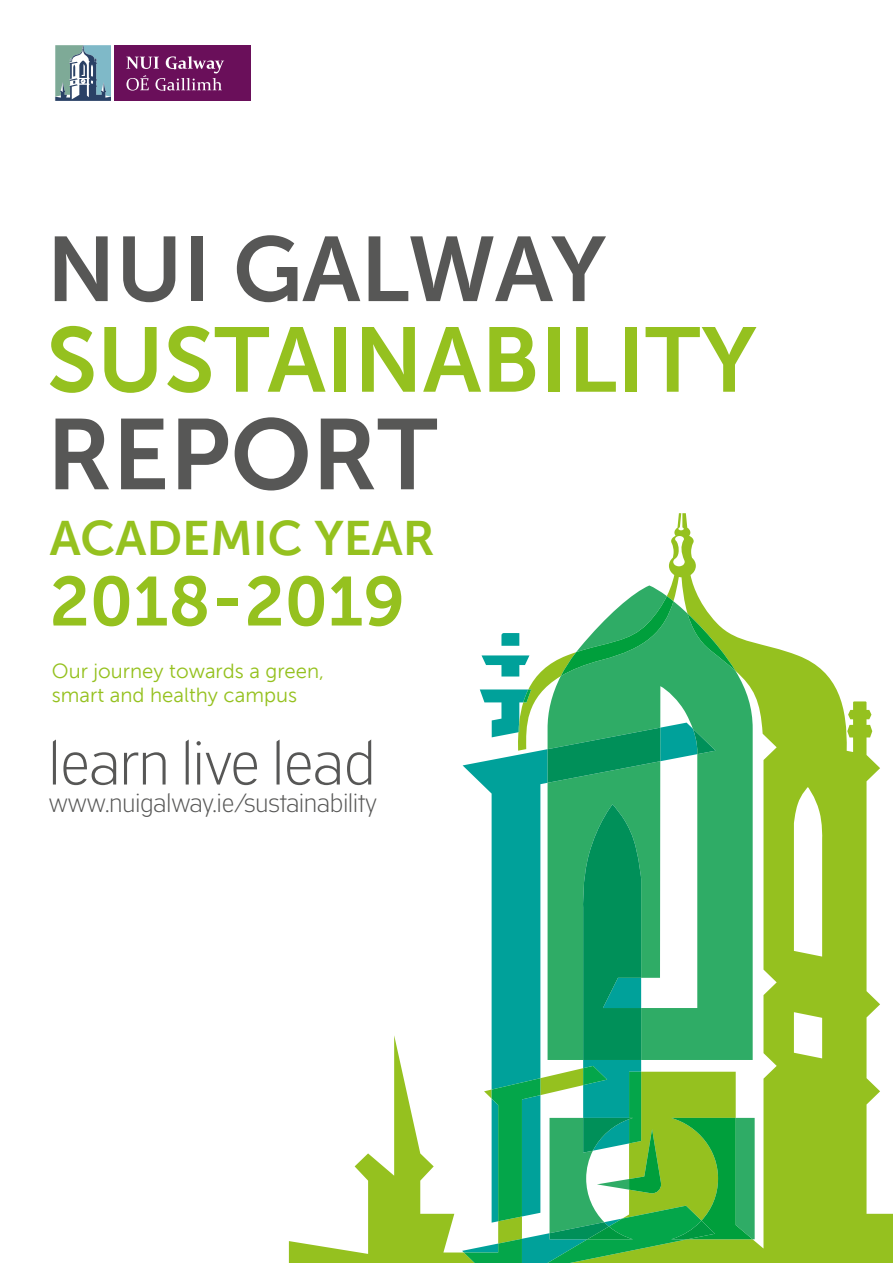
<style>
.page{position:relative;width:893px;height:1263px;background:#fff}
.page>*{position:absolute;margin:0;border:0;box-sizing:border-box;transform-origin:0 0}
.t1{font:99.6px "Museo Sans 700";color:#575756}
.t2{font:91.2px "Museo Sans 700";color:#95c11f}
.t3{font:91.2px "Museo Sans 700";color:#575756}
.t4{font:69px "Museo Sans 700";color:#95c11f}
.t5{font:300 60px "Academy Sans";color:#575756}
.t6{font:48.6px "Museo Sans 700";color:#95c11f}
.t7{font:300 25.5px "Academy Sans";color:#575756}
.t8{font:20.4px/24.5px "Museo Sans 300";color:#95c11f}
</style>
<div class="page">
<div style="left:114px;top:45px;width:136px;height:56px;background:#6a0f5a"></div>
<svg style="left:126px;top:56px;width:98px;height:35px"></svg>
<svg style="left:55px;top:45px;width:56px;height:56px;background:#7e9fa8"></svg>
<svg style="left:289px;top:513px;width:604px;height:750px"></svg>
<svg style="left:480px;top:689px;width:51px;height:48px"></svg>
<svg style="left:547px;top:585px;width:206px;height:219px;fill:#2fac66"></svg>
<svg style="left:548px;top:728px;width:168px;height:55px;background:#2ca776"></svg>
<svg style="left:561px;top:596px;width:174px;height:80px"></svg>
<svg style="left:464px;top:804px;width:291px;height:459px"></svg>
<h2 class="t3" style="left:47px;top:219px;width:561px">NUI GALWAY</h2>
<h2 class="t2" style="left:47px;top:309px;width:712px">SUSTAINABILITY</h2>
<h1 class="t1" style="left:47px;top:399px;width:392px">REPORT</h1>
<h3 class="t6" style="left:50px;top:511px;width:387px">ACADEMIC YEAR</h3>
<h3 class="t4" style="left:50px;top:563px;width:357px">2018-2019</h3>
<p class="t8" style="left:52px;top:659px;width:274px">Our journey towards a green, smart and healthy campus</p>
<h3 class="t5" style="left:49px;top:729px;width:328px">learn live lead</h3>
<p class="t7" style="left:49px;top:789px;width:330px">www.nuigalway.ie/sustainability</p>
</div>
